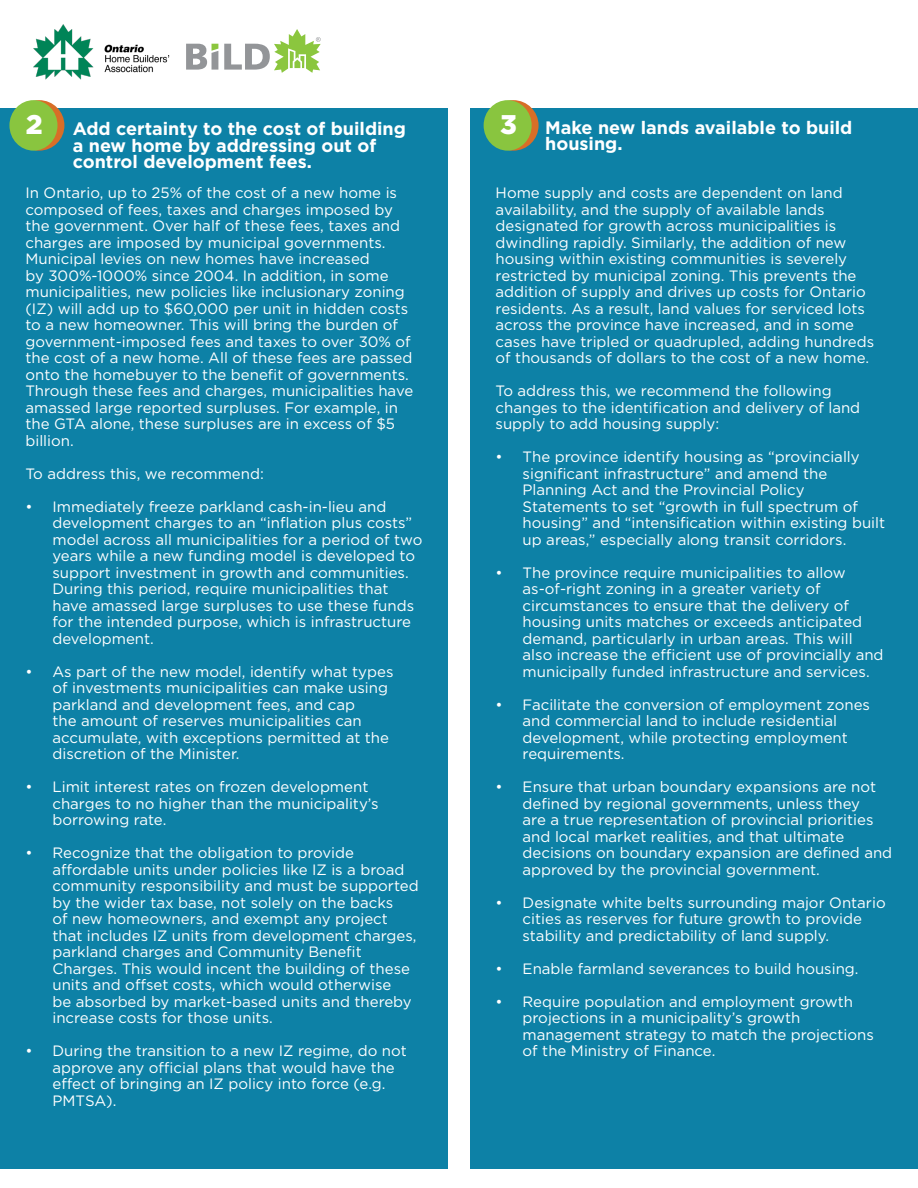
<style>
.page{position:relative;width:918px;height:1188px;background:#fff}
.page>*{position:absolute;margin:0;border:0;box-sizing:border-box;transform-origin:0 0}
.t1{font:900 27px "Gotham";color:#fff}
.t2{font:700 18px/16.5px "Gotham";color:#fff}
.t3{font:15px/16.5px "Gotham";color:#fff}
</style>
<div class="page">
<div style="left:0;top:108px;width:448px;height:1061px;background:#0d81a6"></div>
<div style="left:470px;top:108px;width:448px;height:1061px;background:#0d81a6"></div>
<svg style="left:488px;top:100px;width:51px;height:51px"></svg>
<div style="left:14px;top:100px;width:50px;height:51px;background:#d86e27;border-radius:50%"></div>
<img style="left:33px;top:24px;width:137px;height:56px">
<svg style="left:186px;top:44px;width:32px;height:26px"></svg>
<svg style="left:224px;top:29px;width:97px;height:44px"></svg>
<div style="left:9px;top:100px;width:49px;height:51px;background:#89c53f;border-radius:50%"></div>
<div style="left:484px;top:100px;width:48px;height:51px;background:#89c53f;border-radius:50%"></div>
<p class="t1" style="left:26px;top:109px;width:18px">2</p>
<p class="t1" style="left:500px;top:109px;width:18px">3</p>
<p class="t2" style="left:545px;top:119px;width:309px">Make new lands available to build housing.</p>
<p class="t3" style="left:496px;top:184px;width:380px">Home supply and costs are dependent on land availability, and the supply of available lands designated for growth across municipalities is dwindling rapidly. Similarly, the addition of new housing within existing communities is severely restricted by municipal zoning. This prevents the addition of supply and drives up costs for Ontario residents. As a result, land values for serviced lots across the province have increased, and in some cases have tripled or quadrupled, adding hundreds of thousands of dollars to the cost of a new home.</p>
<p class="t3" style="left:496px;top:382px;width:366px">To address this, we recommend the following changes to the identification and delivery of land supply to add housing supply:</p>
<p class="t3" style="left:523px;top:448px;width:364px;text-indent:-27px">• The province identify housing as “provincially significant infrastructure” and amend the Planning Act and the Provincial Policy Statements to set “growth in full spectrum of housing” and “intensification within existing built up areas,” especially along transit corridors.</p>
<p class="t3" style="left:523px;top:564px;width:362px;text-indent:-27px">• The province require municipalities to allow as-of-right zoning in a greater variety of circumstances to ensure that the delivery of housing units matches or exceeds anticipated demand, particularly in urban areas. This will also increase the efficient use of provincially and municipally funded infrastructure and services.</p>
<p class="t3" style="left:523px;top:696px;width:349px;text-indent:-27px">• Facilitate the conversion of employment zones and commercial land to include residential development, while protecting employment requirements.</p>
<p class="t3" style="left:523px;top:778px;width:371px;text-indent:-27px">• Ensure that urban boundary expansions are not defined by regional governments, unless they<br>are a true representation of provincial priorities and local market realities, and that ultimate decisions on boundary expansion are defined and approved by the provincial government.</p>
<p class="t3" style="left:523px;top:894px;width:365px;text-indent:-27px">• Designate white belts surrounding major Ontario cities as reserves for future growth to provide stability and predictability of land supply.</p>
<p class="t3" style="left:496px;top:960px;width:364px">• Enable farmland severances to build housing.</p>
<p class="t3" style="left:523px;top:993px;width:353px;text-indent:-27px">• Require population and employment growth projections in a municipality’s growth management strategy to match the projections of the Ministry of Finance.</p>
<p class="t2" style="left:73px;top:121px;width:335px">Add certainty to the cost of building a new home by addressing out of control development fees.</p>
<p class="t3" style="left:25px;top:184px;width:389px">In Ontario, up to 25% of the cost of a new home is composed of fees, taxes and charges imposed by the government. Over half of these fees, taxes and charges are imposed by municipal governments.<br>Municipal levies on new homes have increased<br>by 300%-1000% since 2004. In addition, in some municipalities, new policies like inclusionary zoning (IZ) will add up to $60,000 per unit in hidden costs to a new homeowner. This will bring the burden of government-imposed fees and taxes to over 30% of the cost of a new home. All of these fees are passed onto the homebuyer to the benefit of governments.<br>Through these fees and charges, municipalities have amassed large reported surpluses. For example, in the GTA alone, these surpluses are in excess of $5 billion.</p>
<p class="t3" style="left:25px;top:465px;width:240px">To address this, we recommend:</p>
<p class="t3" style="left:52px;top:498px;width:371px;text-indent:-27px">• Immediately freeze parkland cash-in-lieu and development charges to an “inflation plus costs” model across all municipalities for a period of two years while a new funding model is developed to support investment in growth and communities.<br>During this period, require municipalities that have amassed large surpluses to use these funds for the intended purpose, which is infrastructure development.</p>
<p class="t3" style="left:52px;top:663px;width:343px;text-indent:-27px">• As part of the new model, identify what types of investments municipalities can make using parkland and development fees, and cap<br>the amount of reserves municipalities can accumulate, with exceptions permitted at the discretion of the Minister.</p>
<p class="t3" style="left:52px;top:778px;width:328px;text-indent:-27px">• Limit interest rates on frozen development charges to no higher than the municipality’s borrowing rate.</p>
<p class="t3" style="left:52px;top:844px;width:368px;text-indent:-27px">• Recognize that the obligation to provide affordable units under policies like IZ is a broad community responsibility and must be supported by the wider tax base, not solely on the backs<br>of new homeowners, and exempt any project that includes IZ units from development charges, parkland charges and Community Benefit Charges. This would incent the building of these units and offset costs, which would otherwise<br>be absorbed by market-based units and thereby increase costs for those units.</p>
<p class="t3" style="left:52px;top:1042px;width:356px;text-indent:-27px">• During the transition to a new IZ regime, do not approve any official plans that would have the effect of bringing an IZ policy into force (e.g.<br>PMTSA).</p>
</div>
